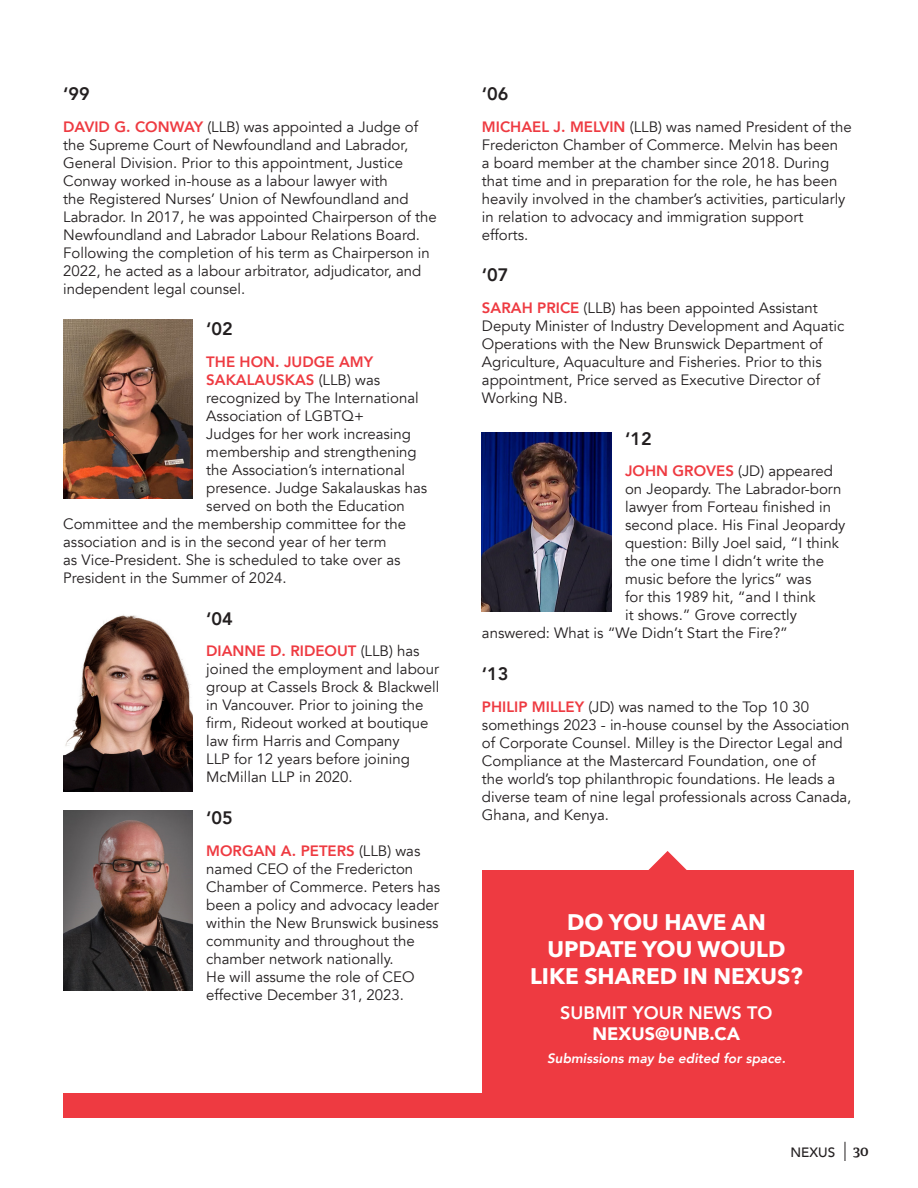
<style>
.page{position:relative;width:918px;height:1188px;background:#fff}
.page>*{position:absolute;margin:0;border:0;box-sizing:border-box;transform-origin:0 0}
.t1{font:700 22.5px/27px "Avenir Next";color:#fff;text-align:center}
.t2{font:800 18px "Avenir";color:#231f20}
.t3{font:800 18px "Avenir";color:#fff}
.t4{font:900 18px "Avenir";color:#fff}
.t5{font:15px/18px "Avenir";color:#231f20}
.t6{font:800 15px "Avenir";color:#ee3a41}
.t7{font:italic 800 13.5px "Avenir";color:#fff}
.t8{font:500 13.5px "Avenir";color:#231f20}
.t9{font:500 13.5px "Guardian Text Egyp";color:#231f20}
.s1{font-weight:800;color:#ee3a41}
.s2{font-weight:400;color:#231f20}
</style>
<div class="page">
<svg style="left:845px;top:1142px;width:1px;height:19px"></svg>
<img style="left:63px;top:319px;width:130px;height:180px">
<img style="left:63px;top:614px;width:130px;height:177px">
<img style="left:63px;top:811px;width:130px;height:179px">
<img style="left:482px;top:432px;width:130px;height:180px">
<div style="left:63px;top:1094px;width:790px;height:24px;background:#ee3a41"></div>
<svg style="left:648px;top:851px;width:39px;height:19px"></svg>
<div style="left:482px;top:870px;width:371px;height:227px;background:#ee3a41"></div>
<p class="t2" style="left:63px;top:80px;width:28px">‘99</p>
<p class="t5" style="left:63px;top:118px;width:375px"><span class="s1">DAVID G. CONWAY</span> (LLB) was appointed a Judge of the Supreme Court of Newfoundland and Labrador, General Division. Prior to this appointment, Justice Conway worked in-house as a labour lawyer with<br>the Registered Nurses’ Union of Newfoundland and Labrador. In 2017, he was appointed Chairperson of the Newfoundland and Labrador Labour Relations Board.<br>Following the completion of his term as Chairperson in 2022, he acted as a labour arbitrator, adjudicator, and independent legal counsel.</p>
<p class="t2" style="left:206px;top:315px;width:28px">‘02</p>
<p class="t6" style="left:206px;top:350px;width:168px">THE HON. JUDGE AMY</p>
<p class="t6" style="left:206px;top:368px;width:175px">SAKALAUSKAS <span class="s2">(LLB) was</span></p>
<p class="t5" style="left:206px;top:389px;width:214px">recognized by The International</p>
<p class="t5" style="left:206px;top:407px;width:159px">Association of LGBTQ+</p>
<p class="t5" style="left:206px;top:425px;width:206px">Judges for her work increasing</p>
<p class="t5" style="left:206px;top:443px;width:212px">membership and strengthening</p>
<p class="t5" style="left:206px;top:461px;width:200px">the Association’s international</p>
<p class="t5" style="left:206px;top:479px;width:222px">presence. Judge Sakalauskas has</p>
<p class="t5" style="left:206px;top:497px;width:200px">served on both the Education</p>
<p class="t5" style="left:63px;top:515px;width:345px">Committee and the membership committee for the</p>
<p class="t5" style="left:63px;top:533px;width:325px">association and is in the second year of her term</p>
<p class="t5" style="left:63px;top:551px;width:339px">as Vice-President. She is scheduled to take over as</p>
<p class="t5" style="left:63px;top:569px;width:225px">President in the Summer of 2024.</p>
<p class="t2" style="left:206px;top:605px;width:28px">‘04</p>
<p class="t5" style="left:206px;top:642px;width:235px"><span class="s1">DIANNE D. RIDEOUT</span> (LLB) has joined the employment and labour group at Cassels Brock &amp; Blackwell in Vancouver. Prior to joining the firm, Rideout worked at boutique law firm Harris and Company<br>LLP for 12 years before joining<br>McMillan LLP in 2020.</p>
<p class="t2" style="left:206px;top:804px;width:28px">‘05</p>
<p class="t5" style="left:206px;top:842px;width:235px"><span class="s1">MORGAN A. PETERS</span> (LLB) was named CEO of the Fredericton<br>Chamber of Commerce. Peters has been a policy and advocacy leader within the New Brunswick business community and throughout the chamber network nationally.<br>He will assume the role of CEO effective December 31, 2023.</p>
<p class="t2" style="left:482px;top:80px;width:28px">‘06</p>
<p class="t5" style="left:482px;top:118px;width:371px"><span class="s1">MICHAEL J. MELVIN</span> (LLB) was named President of the Fredericton Chamber of Commerce. Melvin has been<br>a board member at the chamber since 2018. During that time and in preparation for the role, he has been heavily involved in the chamber’s activities, particularly in relation to advocacy and immigration support efforts.</p>
<p class="t2" style="left:482px;top:261px;width:28px">‘07</p>
<p class="t5" style="left:482px;top:299px;width:364px"><span class="s1">SARAH PRICE</span> (LLB) has been appointed Assistant Deputy Minister of Industry Development and Aquatic Operations with the New Brunswick Department of Agriculture, Aquaculture and Fisheries. Prior to this appointment, Price served as Executive Director of Working NB.</p>
<p class="t2" style="left:625px;top:425px;width:28px">‘12</p>
<p class="t5" style="left:625px;top:462px;width:209px"><span class="s1">JOHN GROVES</span> (JD) appeared</p>
<p class="t5" style="left:625px;top:480px;width:218px">on Jeopardy. The Labrador-born</p>
<p class="t5" style="left:625px;top:498px;width:208px">lawyer from Forteau finished in</p>
<p class="t5" style="left:625px;top:516px;width:222px">second place. His Final Jeopardy</p>
<p class="t5" style="left:625px;top:534px;width:215px">question: Billy Joel said, “I think</p>
<p class="t5" style="left:625px;top:552px;width:201px">the one time I didn’t write the</p>
<p class="t5" style="left:625px;top:570px;width:188px">music before the lyrics” was</p>
<p class="t5" style="left:625px;top:588px;width:192px">for this 1989 hit, “and I think</p>
<p class="t5" style="left:625px;top:606px;width:173px">it shows.” Grove correctly</p>
<p class="t5" style="left:482px;top:624px;width:308px">answered: What is “We Didn’t Start the Fire?”</p>
<p class="t2" style="left:482px;top:660px;width:28px">‘13</p>
<p class="t5" style="left:482px;top:698px;width:371px"><span class="s1">PHILIP MILLEY</span> (JD) was named to the Top 10 30 somethings 2023 - in-house counsel by the Association of Corporate Counsel. Milley is the Director Legal and Compliance at the Mastercard Foundation, one of<br>the world’s top philanthropic foundations. He leads a diverse team of nine legal professionals across Canada, Ghana, and Kenya.</p>
<p class="t1" style="left:530px;top:908px;width:274px">DO YOU HAVE AN<br>UPDATE YOU WOULD<br>LIKE SHARED IN NEXUS?</p>
<p class="t3" style="left:560px;top:999px;width:214px">SUBMIT YOUR NEWS TO</p>
<p class="t4" style="left:593px;top:1019px;width:149px">NEXUS@UNB.CA</p>
<p class="t7" style="left:547px;top:1051px;width:240px">Submissions may be edited for space.</p>
<p class="t8" style="left:791px;top:1140px;width:46px">NEXUS</p>
<p class="t9" style="left:853px;top:1140px;width:17px">30</p>
</div>
